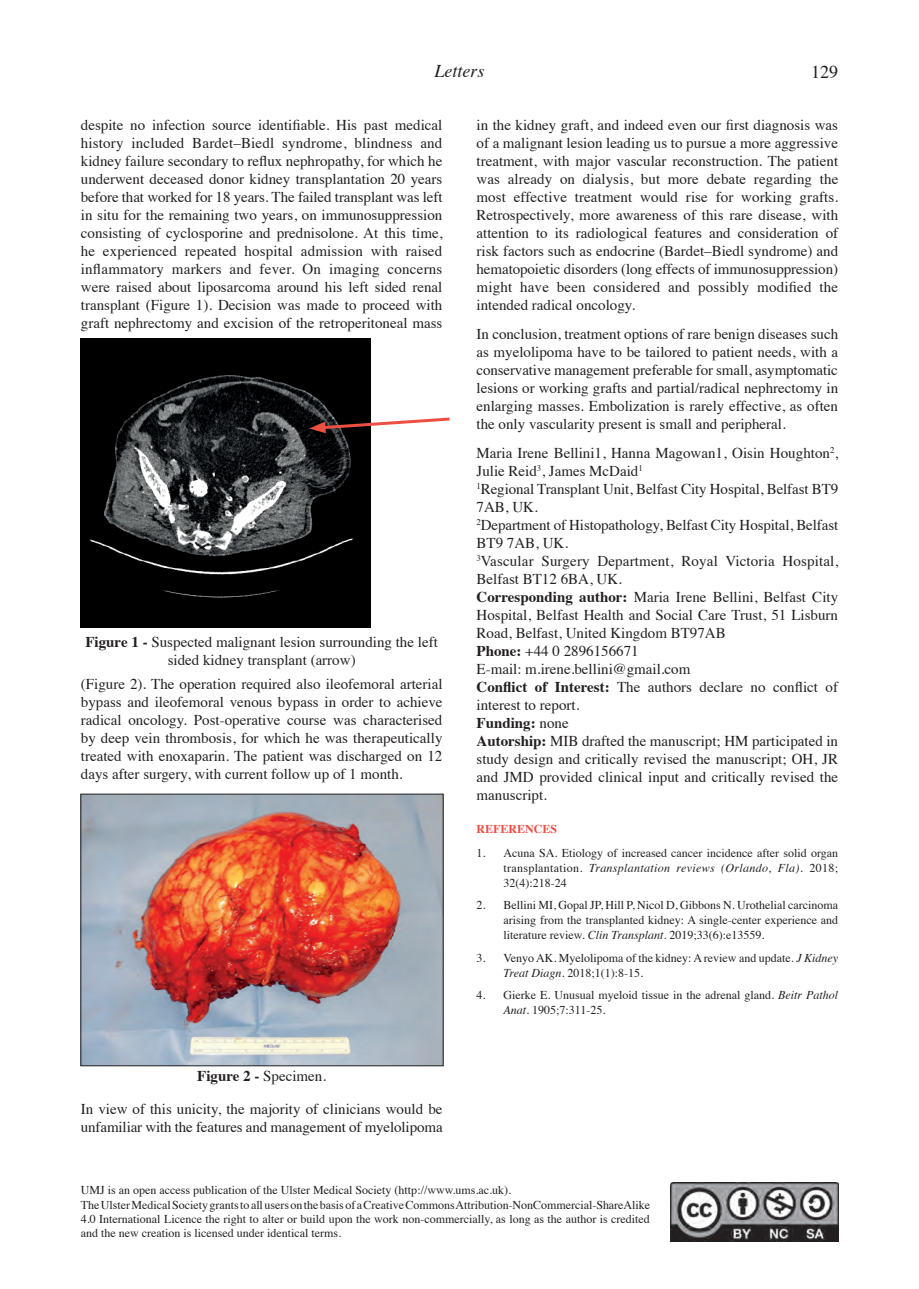
<style>
.page{position:relative;width:919px;height:1289px;background:#fff}
.page>*{position:absolute;margin:0;border:0;box-sizing:border-box;transform-origin:0 0}
.t1{font:italic 18px "Times";color:#231f20}
.t2{font:18px "Times";color:#231f20}
.t3{font:15px/18px "Times";color:#231f20;text-align:justify}
.t4{font:12px/15px "Times";color:#231f20}
.t5{font:700 12px "Times";color:#ed4f42}
.s1{font-weight:700}
.s2{font-style:italic}
</style>
<div class="page">
<img style="left:670px;top:1182px;width:168px;height:59px">
<img style="left:82px;top:795px;width:359px;height:269px">
<div style="left:80px;top:793px;width:363px;height:273px;border:1px solid #231f20"></div>
<img style="left:81px;top:339px;width:289px;height:289px">
<svg style="left:309px;top:416px;width:141px;height:17px"></svg>
<p class="t1" style="left:434px;top:55px;width:52px">Letters</p>
<p class="t2" style="left:811px;top:55px;width:28px">129</p>
<p class="t3" style="left:81px;top:115px;width:363px">despite no infection source identifiable. His past medical history included Bardet–Biedl syndrome, blindness and kidney failure secondary to reflux nephropathy, for which he underwent deceased donor kidney transplantation 20 years before that worked for 18 years. The failed transplant was left in situ for the remaining two years, on immunosuppression consisting of cyclosporine and prednisolone. At this time, he experienced repeated hospital admission with raised inflammatory markers and fever. On imaging concerns were raised about liposarcoma around his left sided renal transplant (Figure 1). Decision was made to proceed with graft nephrectomy and excision of the retroperitoneal mass</p>
<p class="t3" style="left:85px;top:631px;width:354px;text-align:center"><span class="s1">Figure 1 -</span> Suspected malignant lesion surrounding the left sided kidney transplant (arrow)</p>
<p class="t3" style="left:81px;top:673px;width:363px">(Figure 2). The operation required also ileofemoral arterial bypass and ileofemoral venous bypass in order to achieve radical oncology. Post-operative course was characterised by deep vein thrombosis, for which he was therapeutically treated with enoxaparin. The patient was discharged on 12 days after surgery, with current follow up of 1 month.</p>
<p class="t3" style="left:197px;top:1065px;width:130px"><span class="s1">Figure 2 -</span> Specimen.</p>
<p class="t3" style="left:81px;top:1098px;width:363px">In view of this unicity, the majority of clinicians would be unfamiliar with the features and management of myelolipoma</p>
<p class="t3" style="left:476px;top:115px;width:363px">in the kidney graft, and indeed even our first diagnosis was of a malignant lesion leading us to pursue a more aggressive treatment, with major vascular reconstruction. The patient was already on dialysis, but more debate regarding the most effective treatment would rise for working grafts.<br>Retrospectively, more awareness of this rare disease, with attention to its radiological features and consideration of risk factors such as endocrine (Bardet–Biedl syndrome) and hematopoietic disorders (long effects of immunosuppression) might have been considered and possibly modified the intended radical oncology.</p>
<p class="t3" style="left:476px;top:324px;width:363px">In conclusion, treatment options of rare benign diseases such as myelolipoma have to be tailored to patient needs, with a conservative management preferable for small, asymptomatic lesions or working grafts and partial/radical nephrectomy in enlarging masses. Embolization is rarely effective, as often the only vascularity present is small and peripheral.</p>
<p class="t3" style="left:476px;top:442px;width:363px;text-align:left">Maria Irene Bellini1, Hanna Magowan1, Oisin Houghton<sup>2</sup>, Julie Reid<sup>3</sup>, James McDaid<sup>1<br>1</sup>Regional Transplant Unit, Belfast City Hospital, Belfast BT9<br>7AB, UK.<br><sup>2</sup>Department of Histopathology, Belfast City Hospital, Belfast BT9 7AB, UK.<br><sup>3</sup>Vascular Surgery Department, Royal Victoria Hospital, Belfast BT12 6BA, UK.<br><span class="s1">Corresponding author:</span> Maria Irene Bellini, Belfast City Hospital, Belfast Health and Social Care Trust, 51 Lisburn Road, Belfast, United Kingdom BT97AB<br><span class="s1">Phone:</span> +44 0 2896156671<br>E-mail: m.irene.bellini@gmail.com<br><span class="s1">Conflict of Interest:</span> The authors declare no conflict of interest to report.<br><span class="s1">Funding:</span> none<br><span class="s1">Autorship:</span> MIB drafted the manuscript; HM participated in study design and critically revised the manuscript; OH, JR and JMD provided clinical input and critically revised the manuscript.</p>
<p class="t5" style="left:476px;top:817px;width:82px">REFERENCES</p>
<p class="t4" style="left:503px;top:844px;width:336px;text-align:justify;text-indent:-27px">1. Acuna SA. Etiology of increased cancer incidence after solid organ transplantation. <span class="s2">Transplantation reviews (Orlando, Fla).</span> 2018; 32(4):218-24</p>
<p class="t4" style="left:503px;top:896px;width:336px;text-align:justify;text-indent:-27px">2. Bellini MI, Gopal JP, Hill P, Nicol D, Gibbons N. Urothelial carcinoma arising from the transplanted kidney: A single-center experience and literature review. <span class="s2">Clin Transplant.</span> 2019;33(6):e13559.</p>
<p class="t4" style="left:503px;top:949px;width:336px;text-indent:-27px">3. Venyo AK. Myelolipoma of the kidney: A review and update. <span class="s2">J Kidney<br>Treat Diagn.</span> 2018;1(1):8-15.</p>
<p class="t4" style="left:503px;top:986px;width:336px;text-indent:-27px">4. Gierke E. Unusual myeloid tissue in the adrenal gland. <span class="s2">Beitr Pathol<br>Anat.</span> 1905;7:311-25.</p>
<p class="t4" style="left:81px;top:1181px;width:570px;line-height:14.4px">UMJ is an open access publication of the Ulster Medical Society (http://www.ums.ac.uk).<br>The Ulster Medical Society grants to all users on the basis of a Creative Commons Attribution-NonCommercial-ShareAlike 4.0 International Licence the right to alter or build upon the work non-commercially, as long as the author is credited and the new creation is licensed under identical terms.</p>
</div>
